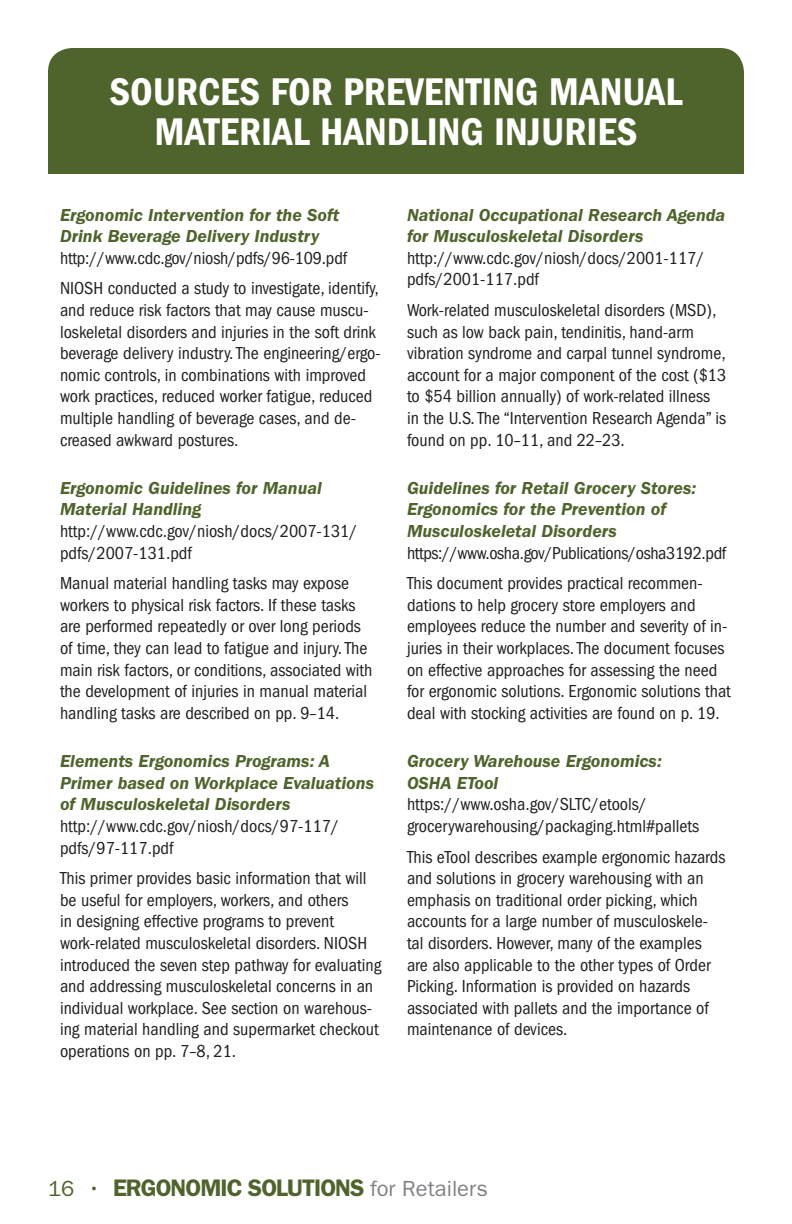
<style>
.page{position:relative;width:792px;height:1224px;background:#fff}
.page>*{position:absolute;margin:0;border:0;box-sizing:border-box;transform-origin:0 0}
.t1{font:40px/40px "ITC Franklin Gothic Std Dm Cd";color:#fff;text-align:center}
.t2{font:600 24px "ITC Franklin Gothic Std";letter-spacing:-.04em;color:#4f642c}
.Sources_Paragraph{font:condensed 18px/21.6px "ITC Franklin Gothic Std";color:#231f20}
.Sources_Title{font:italic 600 18px/21.6px "ITC Franklin Gothic Std";color:#4f642c}
.Sources_Hyperlink{font:condensed 18px/21.6px "ITC Franklin Gothic Std";color:#231f20}
.Sources_Hyperlink-2{font:condensed 18px "ITC Franklin Gothic Std";letter-spacing:-.02em;color:#231f20}
.s1{font-weight:400;font-size:22px}
.s2{font-weight:400;font-size:22px;color:#808285}
</style>
<div class="page">
<div style="left:48px;top:48px;width:696px;height:126px;background:#4f642c"></div>
<h1 class="t1" style="left:109px;top:72px;width:575px">SOURCES FOR PREVENTING MANUAL<br>MATERIAL HANDLING INJURIES</h1>
<p class="Sources_Title" style="left:60px;top:204px;width:281px">Ergonomic Intervention for the Soft<br>Drink Beverage Delivery Industry</p>
<p class="Sources_Hyperlink" style="left:60px;top:247px;width:289px">http://www.cdc.gov/niosh/pdfs/96-109.pdf</p>
<p class="Sources_Paragraph" style="left:60px;top:278px;width:322px">NIOSH conducted a study to investigate, identify, and reduce risk factors that may cause muscu&shy;loskeletal disorders and injuries in the soft drink beverage delivery industry. The engineering/ergo&shy;nomic controls, in combinations with improved work practices, reduced worker fatigue, reduced multiple handling of beverage cases, and de&shy;creased awkward postures.</p>
<p class="Sources_Title" style="left:60px;top:477px;width:263px">Ergonomic Guidelines for Manual<br>Material Handling</p>
<p class="Sources_Hyperlink" style="left:60px;top:520px;width:299px">http://www.cdc.gov/niosh/docs/2007-131/ pdfs/2007-131.pdf</p>
<p class="Sources_Paragraph" style="left:60px;top:573px;width:314px">Manual material handling tasks may expose workers to physical risk factors. If these tasks are performed repeatedly or over long periods of time, they can lead to fatigue and injury. The main risk factors, or conditions, associated with the development of injuries in manual material handling tasks are described on pp. 9–14.</p>
<p class="Sources_Title" style="left:60px;top:751px;width:316px">Elements Ergonomics Programs: A<br>Primer based on Workplace Evaluations of Musculoskeletal Disorders</p>
<p class="Sources_Hyperlink" style="left:60px;top:815px;width:281px">http://www.cdc.gov/niosh/docs/97-117/ pdfs/97-117.pdf</p>
<p class="Sources_Paragraph" style="left:60px;top:868px;width:323px">This primer provides basic information that will be useful for employers, workers, and others<br>in designing effective programs to prevent work-related musculoskeletal disorders. NIOSH introduced the seven step pathway for evaluating and addressing musculoskeletal concerns in an individual workplace. See section on warehous&shy;ing material handling and supermarket checkout operations on pp. 7–8, 21.</p>
<p class="Sources_Title" style="left:407px;top:204px;width:320px">National Occupational Research Agenda for Musculoskeletal Disorders</p>
<p class="Sources_Hyperlink" style="left:407px;top:247px;width:299px">http://www.cdc.gov/niosh/docs/2001-117/ pdfs/2001-117.pdf</p>
<p class="Sources_Paragraph" style="left:407px;top:299px;width:321px">Work-related musculoskeletal disorders (MSD), such as low back pain, tendinitis, hand-arm vibration syndrome and carpal tunnel syndrome, account for a major component of the cost ($13 to $54 billion annually) of work-related illness in the U.S. The “Intervention Research Agenda” is found on pp. 10–11, and 22–23.</p>
<p class="Sources_Title" style="left:407px;top:477px;width:291px">Guidelines for Retail Grocery Stores:<br>Ergonomics for the Prevention of<br>Musculoskeletal Disorders</p>
<p class="Sources_Hyperlink-2" style="left:407px;top:543px;width:321px">https://www.osha.gov/Publications/osha3192.pdf</p>
<p class="Sources_Paragraph" style="left:407px;top:573px;width:325px">This document provides practical recommen&shy;dations to help grocery store employers and employees reduce the number and severity of in&shy;juries in their workplaces. The document focuses on effective approaches for assessing the need for ergonomic solutions. Ergonomic solutions that deal with stocking activities are found on p. 19.</p>
<p class="Sources_Title" style="left:407px;top:751px;width:256px">Grocery Warehouse Ergonomics:<br>OSHA ETool</p>
<p class="Sources_Hyperlink" style="left:407px;top:794px;width:294px">https://www.osha.gov/SLTC/etools/ grocerywarehousing/packaging.html#pallets</p>
<p class="Sources_Paragraph" style="left:407px;top:846px;width:320px">This eTool describes example ergonomic hazards and solutions in grocery warehousing with an emphasis on traditional order picking, which accounts for a large number of musculoskele&shy;tal disorders. However, many of the examples are also applicable to the other types of Order Picking. Information is provided on hazards associated with pallets and the importance of maintenance of devices.</p>
<h2 class="t2" style="left:48px;top:1174px;width:441px"><span class="s1">16 •</span> ERGONOMIC SOLUTIONS <span class="s2">for Retailers</span></h2>
</div>
